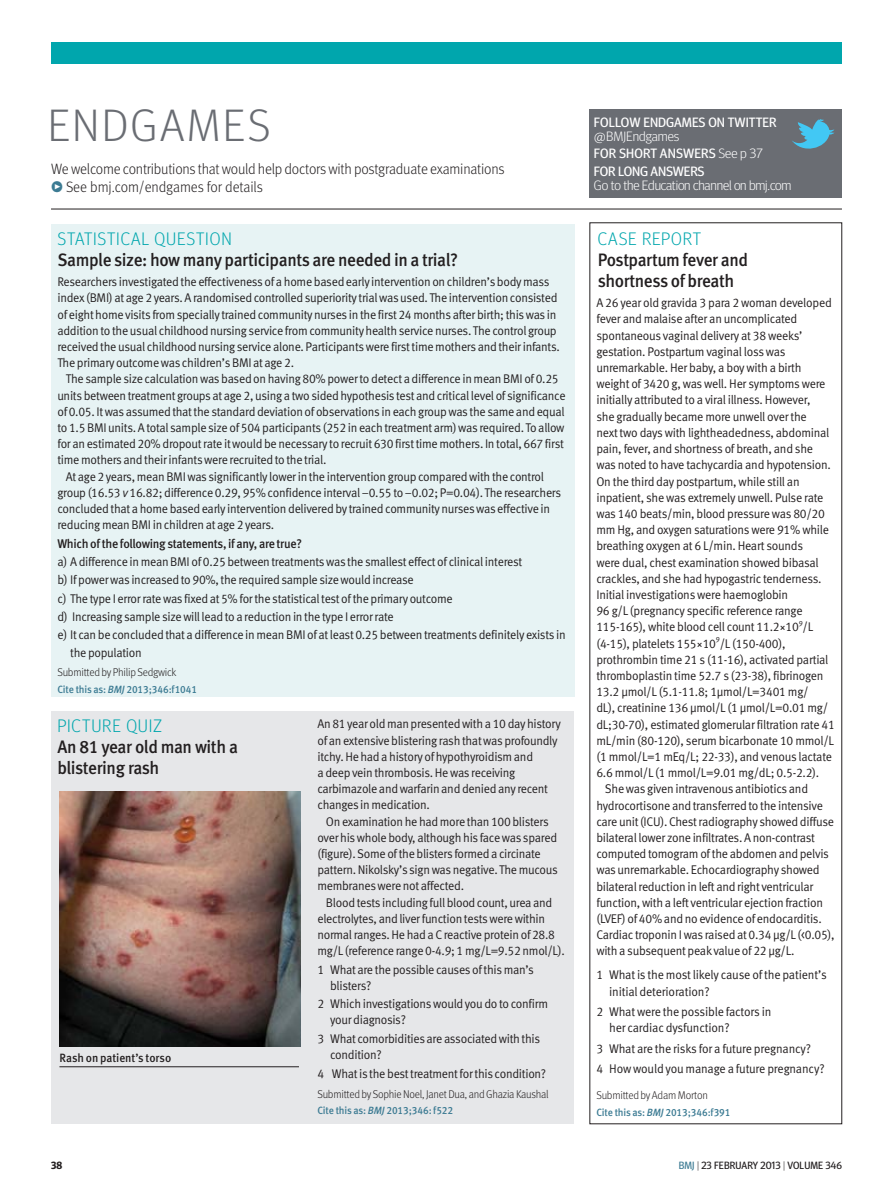
<style>
.page{position:relative;width:893px;height:1191px;background:#fff}
.page>*{position:absolute;margin:0;border:0;box-sizing:border-box;transform-origin:0 0}
.t1{font:300 45px "Meta Headline OT";letter-spacing:.06em;color:#6a6d73}
.endgame_section_slug{font:500 18px/21px "Meta Pro";letter-spacing:-.025em;color:#231f20;scale:.95 1}
._10pt_Link_BLOB{font:300 15px "Meta Pro";letter-spacing:-.015em;color:#231f20;scale:.95 1}
.t2{font:13.5px/13.5px "Meta Headline OT";letter-spacing:.01em;color:#fff}
.t3{font:300 13.5px/13.5px "Meta Headline OT";letter-spacing:-.01em;color:#fff}
.endgame_sans_text_in{font:12.6px/16.2px "Meta Pro Normal";letter-spacing:-.025em;color:#231f20;scale:.95 1}
.endgame_section_slug-2{font:12.6px/16.2px "Meta Pro Normal";letter-spacing:-.025em;color:#231f20;scale:.95 1}
.END_List_1{font:12.6px/16.2px "Meta Pro Normal";letter-spacing:-.025em;color:#231f20;scale:.95 1}
.endgame_sans_text{font:12.6px/16.2px "Meta Pro Normal";letter-spacing:-.025em;color:#231f20;scale:.95 1}
.endgame_sans_text_bo{font:500 12.6px "Meta Pro";letter-spacing:-.025em;color:#231f20;scale:.95 1}
.caption_figure{font:500 12px "Meta Pro";letter-spacing:-.005em;color:#231f20;scale:.95 1}
.endgame_author{font:300 11.25px "Meta Pro";letter-spacing:-.02em;color:#231f20;scale:.95 1}
.citation{font:500 10.5px "Meta Pro";letter-spacing:-.01em;color:#3c7b93;scale:.95 1}
.t4{font:10.5px "Meta Headline OT";letter-spacing:.01em;color:#231f20}
.t5{font:700 10.5px "Meta Headline OT";color:#231f20}
.s1{font-weight:500;color:#3c7b93}
.s2{font-family:"Meta Headline OT";font-weight:300;color:#00a6ad}
.s3{font-style:italic}
.s4{font-weight:300}
.s5{font-weight:400}
.s6{color:#3c7b93}
</style>
<div class="page">
<div style="left:51px;top:43px;width:791px;height:21px;background:#00a6ad"></div>
<hr style="left:51px;top:209px;width:791px;height:1px;background:#231f20">
<div style="left:51px;top:711px;width:522px;height:413px;background:#e6e7e9"></div>
<div style="left:51px;top:224px;width:523px;height:472px;background:#e7f3f4"></div>
<div style="left:590px;top:110px;width:252px;height:88px;background:#6a6d73"></div>
<svg style="left:792px;top:119px;width:42px;height:30px"></svg>
<img style="left:59px;top:791px;width:241px;height:255px">
<hr style="left:59px;top:1066px;width:240px;height:1px;background:#231f20">
<p class="t1" style="left:48px;top:98px;width:224px">ENDGAMES</p>
<p class="_10pt_Link_BLOB" style="left:51px;top:158px;width:479px">We welcome contributions that would help doctors with postgraduate examinations</p>
<p class="_10pt_Link_BLOB" style="left:51px;top:176px;width:225px"><span class="s1">Ж</span> See bmj.com/endgames for details</p>
<p class="endgame_section_slug" style="left:57px;top:227px;width:423px"><span class="s2">STATISTICAL QUESTION<br></span>Sample size: how many participants are needed in a trial?</p>
<p class="endgame_sans_text" style="left:57px;top:273px;width:531px">Researchers investigated the effectiveness of a home based early intervention on children’s body mass index (BMI) at age 2 years. A randomised controlled superiority trial was used. The intervention consisted of eight home visits from specially trained community nurses in the first 24 months after birth; this was in addition to the usual childhood nursing service from community health service nurses. The control group received the usual childhood nursing service alone. Participants were first time mothers and their infants.<br>The primary outcome was children’s BMI at age 2.</p>
<p class="endgame_sans_text_in" style="left:57px;top:370px;width:536px;text-indent:9px">The sample size calculation was based on having 80% power to detect a difference in mean BMI of 0.25 units between treatment groups at age 2, using a two sided hypothesis test and critical level of significance of 0.05. It was assumed that the standard deviation of observations in each group was the same and equal to 1.5 BMI units. A total sample size of 504 participants (252 in each treatment arm) was required. To allow for an estimated 20% dropout rate it would be necessary to recruit 630 first time mothers. In total, 667 first time mothers and their infants were recruited to the trial.</p>
<p class="endgame_sans_text_in" style="left:57px;top:467px;width:532px;text-indent:9px">At age 2 years, mean BMI was significantly lower in the intervention group compared with the control group (16.53 <span class="s3">v</span> 16.82; difference 0.29, 95% confidence interval −0.55 to −0.02; P=0.04). The researchers concluded that a home based early intervention delivered by trained community nurses was effective in reducing mean BMI in children at age 2 years.</p>
<p class="endgame_sans_text_bo" style="left:57px;top:533px;width:259px">Which of the following statements, if any, are true?</p>
<p class="END_List_1" style="left:57px;top:552px;width:491px">a) A difference in mean BMI of 0.25 between treatments was the smallest effect of clinical interest</p>
<p class="END_List_1" style="left:57px;top:571px;width:377px">b) If power was increased to 90%, the required sample size would increase</p>
<p class="END_List_1" style="left:57px;top:589px;width:418px">c) The type I error rate was fixed at 5% for the statistical test of the primary outcome</p>
<p class="END_List_1" style="left:57px;top:607px;width:356px">d) Increasing sample size will lead to a reduction in the type I error rate</p>
<p class="END_List_1" style="left:70px;top:625px;width:523px;line-height:17.2px;text-indent:-13px">e) It can be concluded that a difference in mean BMI of at least 0.25 between treatments definitely exists in the population</p>
<p class="endgame_author" style="left:57px;top:664px;width:127px">Submitted by Philip Sedgwick</p>
<p class="citation" style="left:57px;top:681px;width:149px">Cite this as: <span class="s3">BMJ</span> 2013;346:f1041</p>
<p class="endgame_section_slug" style="left:57px;top:714px;width:192px"><span class="s2">PICTURE QUIZ<br></span>An 81 year old man with a blistering rash</p>
<p class="caption_figure" style="left:59px;top:1048px;width:119px">Rash on patient’s torso</p>
<p class="endgame_sans_text" style="left:317px;top:715px;width:258px">An 81 year old man presented with a 10 day history of an extensive blistering rash that was profoundly itchy. He had a history of hypothyroidism and<br>a deep vein thrombosis. He was receiving carbimazole and warfarin and denied any recent changes in medication.</p>
<p class="endgame_sans_text_in" style="left:317px;top:812px;width:255px;text-indent:9px">On examination he had more than 100 blisters over his whole body, although his face was spared (figure). Some of the blisters formed a circinate pattern. Nikolsky’s sign was negative. The mucous membranes were not affected.</p>
<p class="endgame_sans_text_in" style="left:317px;top:893px;width:262px;text-indent:9px">Blood tests including full blood count, urea and electrolytes, and liver function tests were within normal ranges. He had a C reactive protein of 28.8 mg/L (reference range 0-4.9; 1 mg/L=9.52 nmol/L).</p>
<p class="END_List_1" style="left:330px;top:960px;width:216px;text-indent:-13px">1 What are the possible causes of this man’s blisters?</p>
<p class="END_List_1" style="left:330px;top:994px;width:231px;text-indent:-13px">2 Which investigations would you do to confirm your diagnosis?</p>
<p class="END_List_1" style="left:330px;top:1029px;width:223px;text-indent:-13px">3 What comorbidities are associated with this condition?</p>
<p class="END_List_1" style="left:317px;top:1065px;width:242px">4 What is the best treatment for this condition?</p>
<p class="endgame_author" style="left:317px;top:1086px;width:245px">Submitted by Sophie Noel, Janet Dua, and Ghazia Kaushal</p>
<p class="citation" style="left:317px;top:1102px;width:144px">Cite this as: <span class="s3">BMJ</span> 2013;346: f522</p>
<p class="t2" style="left:594px;top:115px;width:184px">FOLLOW ENDGAMES ON TWITTER <span class="s4">@BMJEndgames</span></p>
<p class="t2" style="left:594px;top:147px;width:170px">FOR SHORT ANSWERS <span class="s4">See p 37</span></p>
<p class="t3" style="left:594px;top:164px;width:199px"><span class="s5">FOR LONG ANSWERS<br></span>Go to the Education channel on bmj.com</p>
<p class="endgame_section_slug" style="left:598px;top:227px;width:160px"><span class="s2">CASE REPORT<br></span>Postpartum fever and shortness of breath</p>
<p class="endgame_section_slug-2" style="left:596px;top:294px;width:253px">A 26 year old gravida 3 para 2 woman developed fever and malaise after an uncomplicated spontaneous vaginal delivery at 38 weeks’ gestation. Postpartum vaginal loss was unremarkable. Her baby, a boy with a birth weight of 3420 g, was well. Her symptoms were initially attributed to a viral illness. However,<br>she gradually became more unwell over the<br>next two days with lightheadedness, abdominal pain, fever, and shortness of breath, and she was noted to have tachycardia and hypotension.<br>On the third day postpartum, while still an inpatient, she was extremely unwell. Pulse rate was 140 beats/min, blood pressure was 80/20 mm Hg, and oxygen saturations were 91% while breathing oxygen at 6 L/min. Heart sounds<br>were dual, chest examination showed bibasal crackles, and she had hypogastric tenderness.<br>Initial investigations were haemoglobin<br>96 g/L (pregnancy specific reference range 115-165), white blood cell count 11.2×10<sup>9</sup>/L (4-15), platelets 155×10<sup>9</sup>/L (150-400), prothrombin time 21 s (11-16), activated partial thromboplastin time 52.7 s (23-38), fibrinogen 13.2 µmol/L (5.1-11.8; 1µmol/L=3401 mg/<br>dL), creatinine 136 µmol/L (1 µmol/L=0.01 mg/ dL;30-70), estimated glomerular filtration rate 41 mL/min (80-120), serum bicarbonate 10 mmol/L (1 mmol/L=1 mEq/L; 22-33), and venous lactate 6.6 mmol/L (1 mmol/L=9.01 mg/dL; 0.5-2.2).</p>
<p class="endgame_sans_text_in" style="left:596px;top:780px;width:252px;text-indent:9px">She was given intravenous antibiotics and hydrocortisone and transferred to the intensive care unit (ICU). Chest radiography showed diffuse bilateral lower zone infiltrates. A non-contrast computed tomogram of the abdomen and pelvis was unremarkable. Echocardiography showed bilateral reduction in left and right ventricular function, with a left ventricular ejection fraction (LVEF) of 40% and no evidence of endocarditis.<br>Cardiac troponin I was raised at 0.34 µg/L (&lt;0.05), with a subsequent peak value of 22 µg/L.</p>
<p class="END_List_1" style="left:609px;top:966px;width:231px;text-indent:-13px">1 What is the most likely cause of the patient’s initial deterioration?</p>
<p class="END_List_1" style="left:609px;top:1002px;width:172px;text-indent:-13px">2 What were the possible factors in her cardiac dysfunction?</p>
<p class="END_List_1" style="left:596px;top:1039px;width:228px">3 What are the risks for a future pregnancy?</p>
<p class="END_List_1" style="left:596px;top:1059px;width:242px">4 How would you manage a future pregnancy?</p>
<p class="endgame_author" style="left:596px;top:1087px;width:119px">Submitted by Adam Morton</p>
<p class="citation" style="left:596px;top:1103px;width:143px">Cite this as: <span class="s3">BMJ</span> 2013;346:f391</p>
<p class="t5" style="left:51px;top:1159px;width:13px">38</p>
<p class="t4" style="left:679px;top:1159px;width:165px"><span class="s6">BMJ</span> <span class="s4">|</span> 23 FEBRUARY 2013 <span class="s4">|</span> VOLUME 346</p>
</div>
